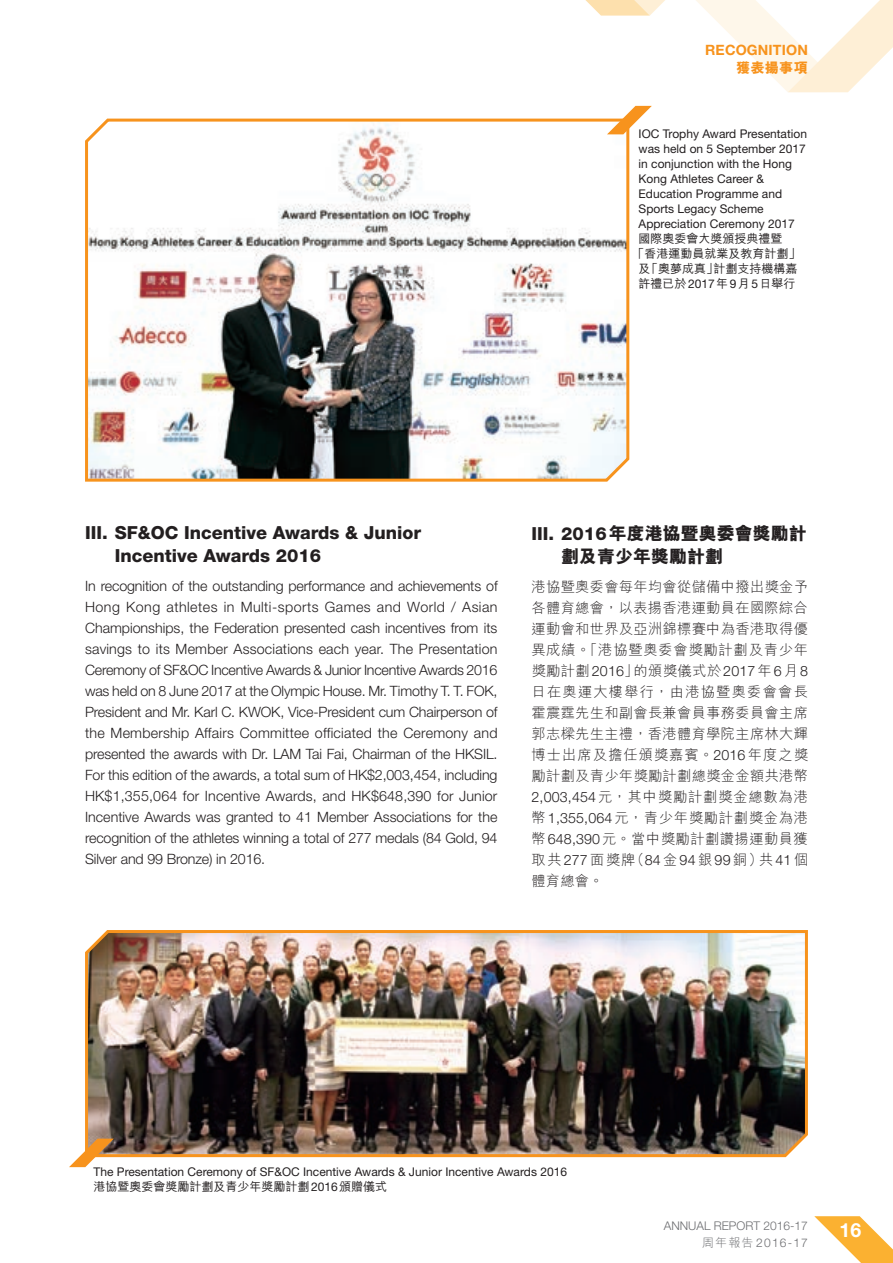
<style>
.page{position:relative;width:893px;height:1263px;background:#fff}
.page>*{position:absolute;margin:0;border:0;box-sizing:border-box;transform-origin:0 0}
.t1{font:700 19.5px "Helvetica Neue LT Std";color:#fff}
.t2{font:800 18px/22.5px "Helvetica Neue LT Std";color:#231f20}
.t3{font:800 18px/22.5px "M Hei HK";color:#231f20}
.t4{font:300 14.25px/21px "Helvetica Neue LT Std";letter-spacing:-.01em;color:#231f20;text-align:justify}
.t5{font:300 14.25px/21px "M Hei HK";letter-spacing:.05em;color:#231f20;text-align:justify}
.t6{font:700 14.25px "Helvetica Neue LT Std";letter-spacing:.01em;color:#f7931d}
.t7{font:800 14.25px "M Hei HK";letter-spacing:.01em;color:#f7931d}
.t8{font:12px/15px "Helvetica Neue LT Std";color:#231f20}
.t9{font:500 12px "M Hei HK";color:#231f20}
.t10{font:300 12px/16.5px "Helvetica Neue LT Std";color:#6c6d70;text-align:right}
.s1{font-family:"Helvetica Neue LT Std";font-weight:400}
.s2{font-family:"Helvetica Neue LT Std"}
.s3{font-family:"M Hei HK"}
</style>
<div class="page">
<svg style="left:585px;top:0;width:308px;height:92px"></svg>
<svg style="left:814px;top:1216px;width:79px;height:47px"></svg>
<img style="left:85px;top:118px;width:545px;height:364px">
<svg style="left:607px;top:106px;width:45px;height:28px"></svg>
<img style="left:85px;top:930px;width:723px;height:228px">
<svg style="left:69px;top:1138px;width:45px;height:29px"></svg>
<p class="t6" style="left:705px;top:41px;width:104px">RECOGNITION</p>
<p class="t7" style="left:736px;top:61px;width:73px">獲表揚事項</p>
<p class="t8" style="left:639px;top:126px;width:170px">IOC Trophy Award Presentation was held on 5 September 2017 in conjunction with the Hong<br>Kong Athletes Career &amp;<br>Education Programme and<br>Sports Legacy Scheme<br>Appreciation Ceremony 2017</p>
<p class="t9" style="left:639px;top:229px;width:145px">國際奧委會大獎頒授典禮暨</p>
<p class="t9" style="left:633px;top:244px;width:169px">「香港運動員就業及教育計劃」</p>
<p class="t9" style="left:639px;top:259px;width:160px">及「奧夢成真」計劃支持機構嘉</p>
<p class="t9" style="left:639px;top:274px;width:159px">許禮已於<span class="s1">2017</span>年<span class="s1">9</span>月<span class="s1">5</span>日舉行</p>
<p class="t2" style="left:115px;top:521px;width:308px;text-indent:-30px">III. SF&amp;OC Incentive Awards &amp; Junior<br>Incentive Awards 2016</p>
<p class="t4" style="left:85px;top:575px;width:414px">In recognition of the outstanding performance and achievements of Hong Kong athletes in Multi-sports Games and World / Asian Championships, the Federation presented cash incentives from its savings to its Member Associations each year. The Presentation Ceremony of SF&amp;OC Incentive Awards &amp; Junior Incentive Awards 2016 was held on 8 June 2017 at the Olympic House. Mr. Timothy T. T. FOK, President and Mr. Karl C. KWOK, Vice-President cum Chairperson of the Membership Affairs Committee officiated the Ceremony and presented the awards with Dr. LAM Tai Fai, Chairman of the HKSIL.<br>For this edition of the awards, a total sum of HK$2,003,454, including HK$1,355,064 for Incentive Awards, and HK$648,390 for Junior Incentive Awards was granted to 41 Member Associations for the recognition of the athletes winning a total of 277 medals (84 Gold, 94<br>Silver and 99 Bronze) in 2016.</p>
<p class="t3" style="left:561px;top:522px;width:247px;text-indent:-30px"><span class="s2">III. 2016</span>年度港協暨奧委會獎勵計劃及青少年獎勵計劃</p>
<p class="t5" style="left:531px;top:576px;width:278px">港協暨奧委會每年均會從儲備中撥出獎金予各體育總會，以表揚香港運動員在國際綜合運動會和世界及亞洲錦標賽中為香港取得優異成績。「港協暨奧委會獎勵計劃及青少年獎勵計劃<span class="s2">2016</span>」的頒獎儀式於<span class="s2">2017</span>年<span class="s2">6</span>月<span class="s2">8</span>日在奧運大樓舉行，由港協暨奧委會會長霍震霆先生和副會長兼會員事務委員會主席郭志樑先生主禮，香港體育學院主席林大輝博士出席及擔任頒獎嘉賓。<span class="s2">2016</span>年度之獎勵計劃及青少年獎勵計劃總獎金金額共港幣<span class="s2">2,003,454</span>元，其中獎勵計劃獎金總數為港幣<span class="s2">1,355,064</span>元，青少年獎勵計劃獎金為港幣<span class="s2">648,390</span>元。當中獎勵計劃讚揚運動員獲取共<span class="s2">277</span>面獎牌（<span class="s2">84</span>金<span class="s2">94</span>銀<span class="s2">99</span>銅）共<span class="s2">41</span>個體育總會。</p>
<p class="t8" style="left:94px;top:1164px;width:475px">The Presentation Ceremony of SF&amp;OC Incentive Awards &amp; Junior Incentive Awards 2016</p>
<p class="t9" style="left:94px;top:1177px;width:295px">港協暨奧委會獎勵計劃及青少年獎勵計劃<span class="s1">2016</span>頒贈儀式</p>
<p class="t10" style="left:664px;top:1218px;width:146px">ANNUAL REPORT 2016-17<span class="s3">周年報告</span> 2016-17</p>
<h1 class="t1" style="left:840px;top:1217px;width:23px">16</h1>
</div>
